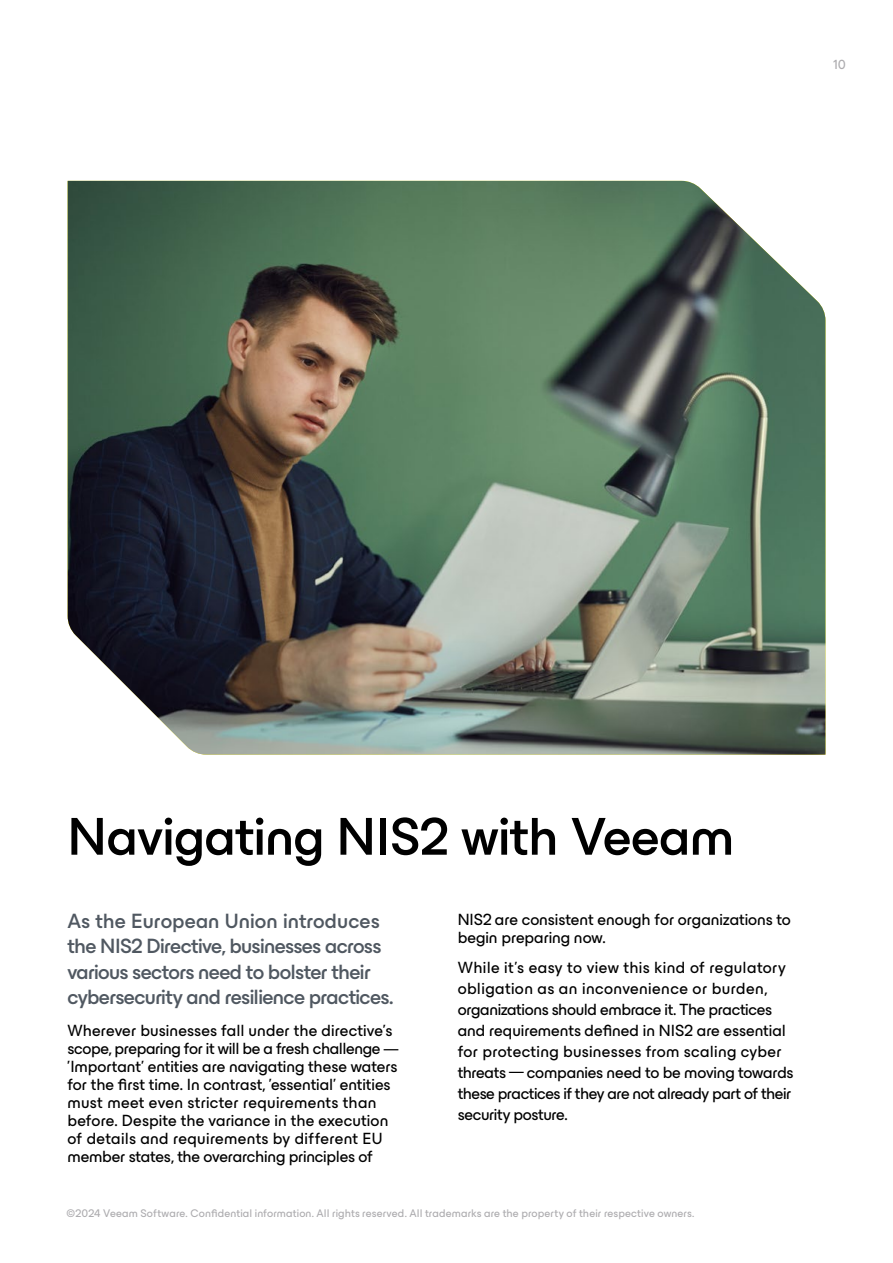
<style>
.page{position:relative;width:893px;height:1263px;background:#fff}
.page>*{position:absolute;margin:0;border:0;box-sizing:border-box;transform-origin:0 0}
.t1{font:500 54px "ES Build";letter-spacing:-.01em;color:#000}
.t2{font:500 21px/25.3px "ES Build";letter-spacing:-.03em;color:#505861}
.t3{font:16.5px/18px "ES Build";color:#000}
.t4{font:13.5px "ES Build";color:#adacaf}
.t5{font:11.25px "ES Build";letter-spacing:.01em;color:#adacaf}
.s1{font-family:"ES Build Neutral"}
</style>
<div class="page">
<img style="left:68px;top:181px;width:757px;height:574px">
<p class="t4" style="left:833px;top:54px;width:15px">10</p>
<h1 class="t1" style="left:68px;top:794px;width:668px">Navigating NIS2 with Veeam</h1>
<p class="t2" style="left:68px;top:906px;width:328px">As the European Union introduces the NIS2 Directive, businesses across various sectors need to bolster their cybersecurity and resilience practices.</p>
<p class="t3" style="left:68px;top:1019px;width:332px">Wherever businesses fall under the directive's scope, preparing for it will be a fresh challenge — 'Important' entities are navigating these waters for the first time. In contrast, 'essential' entities must meet even stricter requirements than before. Despite the variance in the execution of details and requirements by different EU member states, the overarching principles of</p>
<p class="t3" style="left:458px;top:909px;width:335px">NIS2 are consistent enough for organizations to begin preparing now.</p>
<p class="t3" style="left:458px;top:955px;width:337px;line-height:21px">While it's easy to view this kind of regulatory obligation as an inconvenience or burden, organizations should embrace it. The practices and requirements defined in NIS2 are essential for protecting businesses from scaling cyber threats <span class="s1">—</span> companies need to be moving towards these practices if they are not already part of their security posture.</p>
<p class="t5" style="left:66px;top:1205px;width:629px">©2024 Veeam Software. Confidential information. All rights reserved. All trademarks are the property of their respective owners.</p>
</div>
